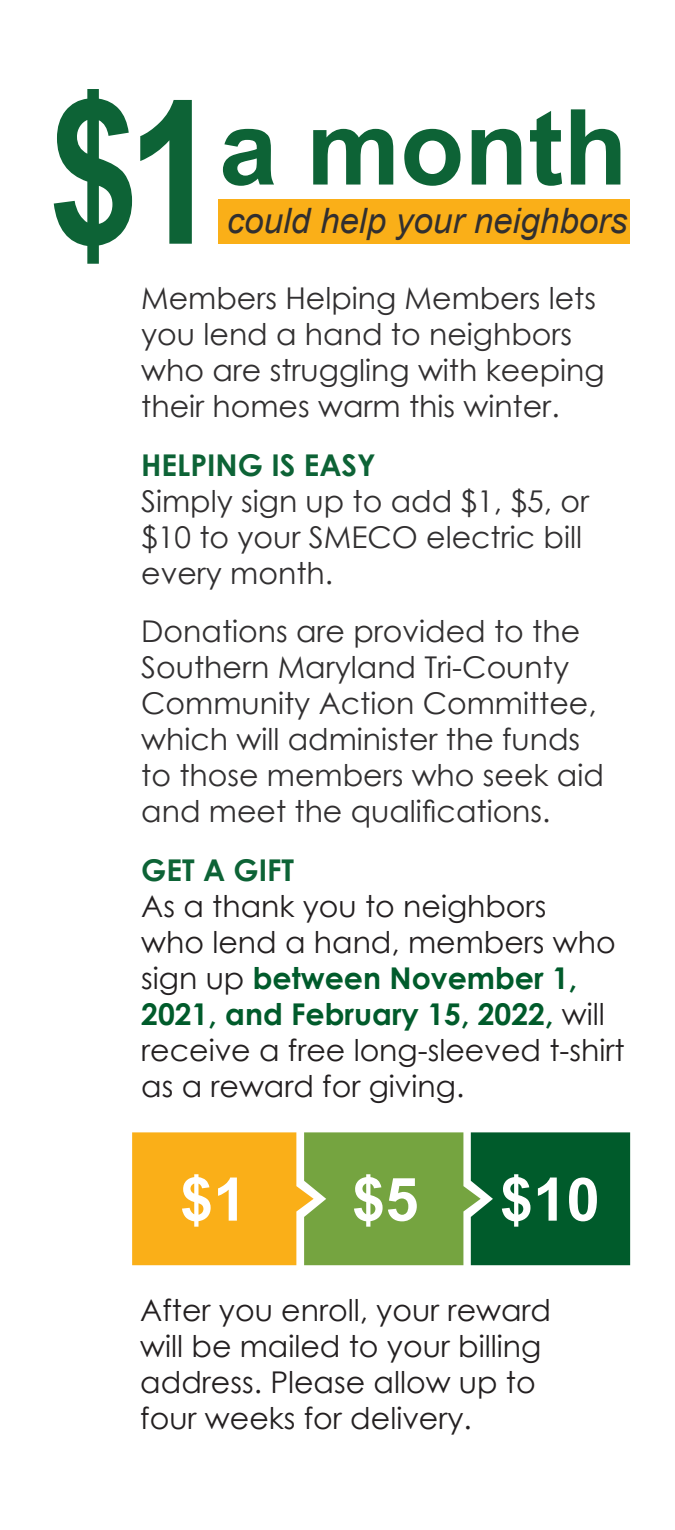
<style>
.page{position:relative;width:675px;height:1530px;background:#fff}
.page>*{position:absolute;margin:0;border:0;box-sizing:border-box;transform-origin:0 0}
.Subhead_2{font:700 200px "Arial Narrow";color:#0d6336}
.Subhead_2-2{font:700 105px "Arial";color:#0d6336}
.t1{font:700 60px "Arial";color:#fff}
.Subhead_2-3{font:italic 35px "Arial";color:#312f30}
.Body{font:30px/36px "Century Gothic";color:#312f30}
.Body-2{font:30px/36px "Century Gothic";color:#231f20}
.Body-3{font:700 30px "Century Gothic";color:#0d6336}
.s1{font-weight:700;color:#005b2b}
</style>
<div class="page">
<div style="left:218px;top:199px;width:412px;height:45px;background:#faaf18"></div>
<svg style="left:132px;top:1132px;width:498px;height:133px;background:#829433"></svg>
<p class="Subhead_2" style="left:48px;top:22px;width:172px">$1</p>
<p class="Subhead_2-2" style="left:219px;top:74px;width:410px">a month</p>
<p class="Subhead_2-3" style="left:227px;top:199px;width:402px">could help your neighbors</p>
<p class="Body" style="left:141px;top:280px;width:465px">Members Helping Members lets you lend a hand to neighbors who are struggling with keeping their homes warm this winter.</p>
<p class="Body-3" style="left:141px;top:442px;width:236px">HELPING IS EASY</p>
<p class="Body" style="left:141px;top:482px;width:449px">Simply sign up to add $1, $5, or $10 to your SMECO electric bill every month.</p>
<p class="Body" style="left:141px;top:613px;width:464px">Donations are provided to the<br>Southern Maryland Tri-County<br>Community Action Committee, which will administer the funds to those members who seek aid and meet the qualifications.</p>
<p class="Body-3" style="left:141px;top:847px;width:154px">GET A GIFT</p>
<p class="Body-2" style="left:141px;top:887px;width:485px">As a thank you to neighbors<br>who lend a hand, members who sign up <span class="s1">between November 1,<br>2021, and February 15, 2022,</span> will receive a free long-sleeved t-shirt as a reward for giving.</p>
<p class="t1" style="left:180px;top:1157px;width:68px">$1</p>
<p class="t1" style="left:352px;top:1157px;width:68px">$5</p>
<p class="t1" style="left:500px;top:1157px;width:102px">$10</p>
<p class="Body-2" style="left:140px;top:1291px;width:412px">After you enroll, your reward will be mailed to your billing address. Please allow up to four weeks for delivery.</p>
</div>
